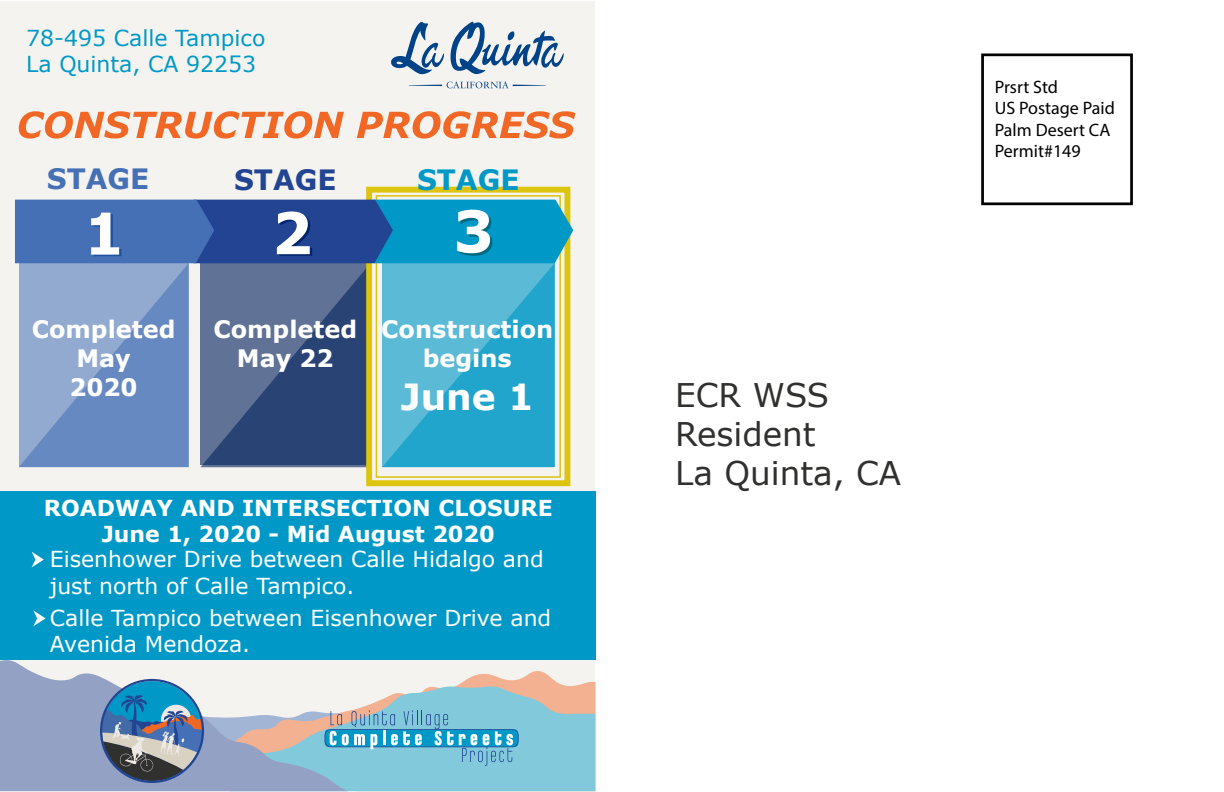
<style>
.page{position:relative;width:1224px;height:792px;background:#fff}
.page>*{position:absolute;margin:0;border:0;box-sizing:border-box;transform-origin:0 0}
.t1{font:700 36px "Verdana";color:#fff}
.t2{font:32.6px/39.2px "Verdana";color:#30302f}
.t3{font:700 28px "Verdana";color:#4570b6}
.t4{font:700 28px "Verdana";color:#224493}
.t5{font:700 28px "Verdana";color:#0099c7}
.t6{font:700 24px/28.8px "Verdana";color:#fff;text-align:center}
.t7{font:22px/26.4px "Verdana";color:#fff}
.t8{font:700 22px/26.4px "Verdana";color:#fff;text-align:center}
.t9{font:22px/26.4px "Verdana";color:#0099c7}
.t10{font:18px/21.6px "Myriad Pro";color:#000}
</style>
<div class="page">
<div style="left:0;top:2px;width:595px;height:789px;background:#f5f3f0"></div>
<svg style="left:391px;top:22px;width:173px;height:66px"></svg>
<svg style="left:19px;top:111px;width:325px;height:28px"></svg>
<svg style="left:357px;top:111px;width:218px;height:28px"></svg>
<div style="left:981px;top:53px;width:152px;height:152px;border:3px solid #020202"></div>
<div style="left:366px;top:187px;width:204px;height:299px;border:6px solid #ddc40e"></div>
<div style="left:376px;top:195px;width:185px;height:283px;border:2px solid #ddc40e"></div>
<svg style="left:15px;top:200px;width:558px;height:267px;background:#578eb4"></svg>
<svg style="left:471px;top:671px;width:125px;height:120px"></svg>
<svg style="left:348px;top:685px;width:247px;height:106px;background:#97c4cd"></svg>
<svg style="left:0;top:660px;width:348px;height:131px;fill:#92a1c4"></svg>
<svg style="left:91px;top:677px;width:428px;height:108px"></svg>
<div style="left:0;top:491px;width:596px;height:169px;background:#0099c7"></div>
<svg style="left:32px;top:552px;width:12px;height:15px"></svg>
<svg style="left:33px;top:611px;width:13px;height:15px"></svg>
<p class="t9" style="left:26px;top:25px;width:241px">78-495 Calle Tampico<br>La Quinta, CA 92253</p>
<p class="t3" style="left:47px;top:159px;width:104px">STAGE</p>
<p class="t4" style="left:234px;top:160px;width:104px">STAGE</p>
<p class="t5" style="left:417px;top:160px;width:104px">STAGE</p>
<p class="t6" style="left:32px;top:314px;width:145px">Completed<br>May<br>2020</p>
<p class="t6" style="left:213px;top:314px;width:145px">Completed<br>May 22</p>
<p class="t6" style="left:381px;top:314px;width:173px">Construction begins</p>
<h1 class="t1" style="left:401px;top:371px;width:135px">June 1</h1>
<p class="t8" style="left:44px;top:494px;width:511px">ROADWAY AND INTERSECTION CLOSURE<br>June 1, 2020 - Mid August 2020</p>
<p class="t7" style="left:50px;top:546px;width:495px">Eisenhower Drive between Calle Hidalgo and just north of Calle Tampico.</p>
<p class="t7" style="left:50px;top:604px;width:503px">Calle Tampico between Eisenhower Drive and<br>Avenida Mendoza.</p>
<h2 class="t2" style="left:675px;top:375px;width:228px">ECR WSS<br>Resident<br>La Quinta, CA</h2>
<p class="t10" style="left:995px;top:75px;width:122px">Prsrt Std<br>US Postage Paid<br>Palm Desert CA<br>Permit#149</p>
</div>
